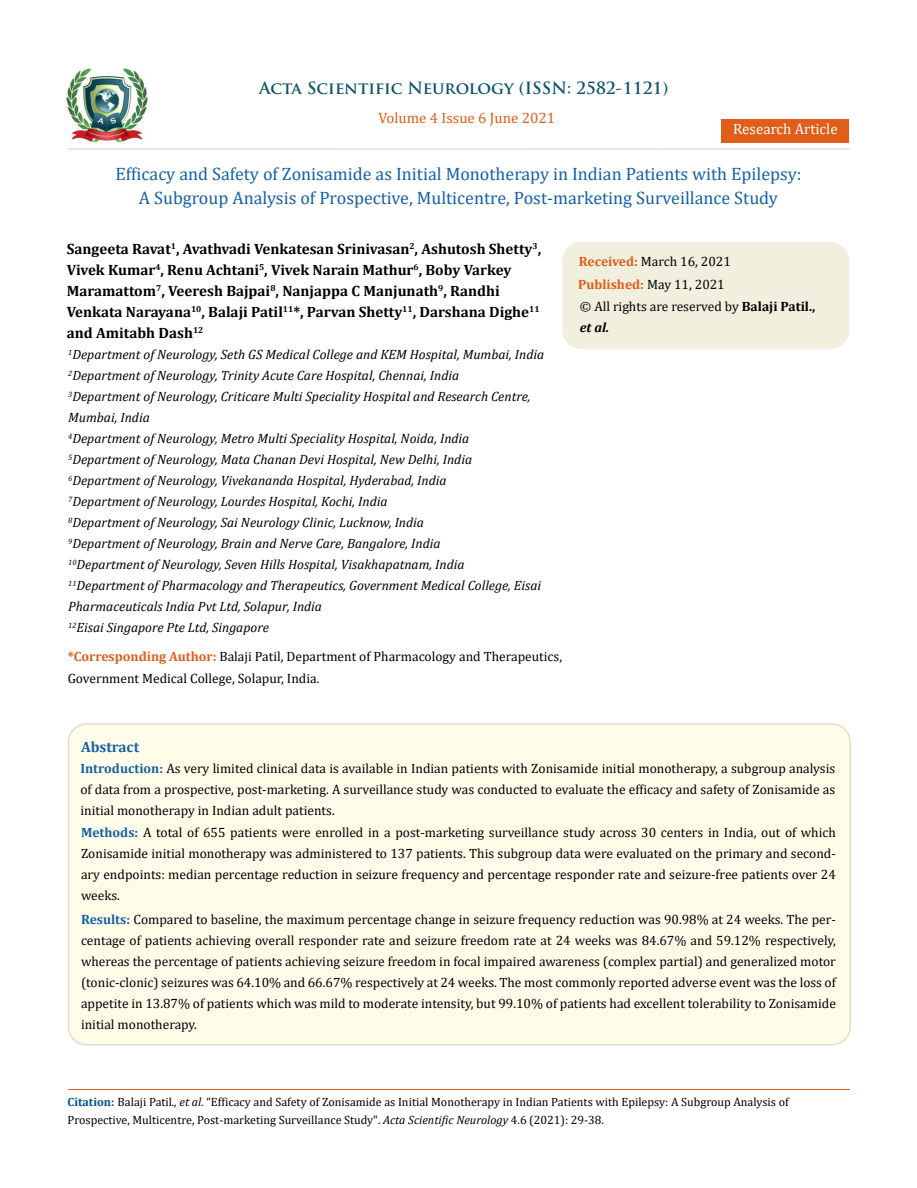
<style>
.page{position:relative;width:917px;height:1188px;background:#fff}
.page>*{position:absolute;margin:0;border:0;box-sizing:border-box;transform-origin:0 0}
.t1{font:18px/24px "Cambria";color:#1560a6;text-align:center}
.t2{font:700 16.5px "Trajan Pro";color:#0e546a}
.t3{font:700 15px/21px "Cambria";color:#000}
.t4{font:15px "Cambria";color:#e05d1a}
.t5{font:15px "Cambria";color:#fff}
.t6{font:700 15px "Cambria";color:#1560a6}
.t7{font:13.5px/21px "Cambria";color:#000}
.t8{font:italic 13.5px/21px "Cambria";color:#000}
.t9{font:12px/18px "Cambria";color:#000}
.s1{font-weight:700;color:#e05d1a}
.s2{font-weight:700}
.s3{font-weight:700;font-style:italic}
.s4{font-weight:700;color:#1560a6}
.s5{font-weight:700;color:#035089}
.s6{font-style:italic}
</style>
<div class="page">
<img style="left:67px;top:68px;width:80px;height:74px">
<div style="left:721px;top:119px;width:128px;height:23px;background:#e05d1a"></div>
<div style="left:563px;top:243px;width:285px;height:105px;background:#f1f0de;border-radius:18px"></div>
<div style="left:562px;top:242px;width:287px;height:107px;border:2px solid #f1f0de;border-radius:18px"></div>
<div style="left:68px;top:724px;width:782px;height:321px;background:#fffde9;border-radius:18px"></div>
<div style="left:68px;top:723px;width:782px;height:323px;border:2px solid #e0dfcd;border-radius:18px"></div>
<hr style="left:68px;top:1090px;width:781px;height:1px;background:#e05d1a">
<hr style="left:67px;top:148px;width:782px;height:2px;background:#e0dfcd">
<p class="t2" style="left:259px;top:77px;width:411px">Acta Scientific Neurology (ISSN: 2582-1121)</p>
<p class="t4" style="left:378px;top:109px;width:178px">Volume 4 Issue 6 June 2021</p>
<p class="t5" style="left:733px;top:120px;width:106px">Research Article</p>
<h1 class="t1" style="left:115px;top:162px;width:687px">Efficacy and Safety of Zonisamide as Initial Monotherapy in Indian Patients with Epilepsy:<br>A Subgroup Analysis of Prospective, Multicentre, Post-marketing Surveillance Study</h1>
<p class="t3" style="left:67px;top:238px;width:476px">Sangeeta Ravat<sup>1</sup>, Avathvadi Venkatesan Srinivasan<sup>2</sup>, Ashutosh Shetty<sup>3</sup>, Vivek Kumar<sup>4</sup>, Renu Achtani<sup>5</sup>, Vivek Narain Mathur<sup>6</sup>, Boby Varkey Maramattom<sup>7</sup>, Veeresh Bajpai<sup>8</sup>, Nanjappa C Manjunath<sup>9</sup>, Randhi Venkata Narayana<sup>10</sup>, Balaji Patil<sup>11</sup>*, Parvan Shetty<sup>11</sup>, Darshana Dighe<sup>11 </sup>and Amitabh Dash<sup>12</sup></p>
<p class="t8" style="left:68px;top:344px;width:477px"><sup>1</sup>Department of Neurology, Seth GS Medical College and KEM Hospital, Mumbai, India <sup>2</sup>Department of Neurology, Trinity Acute Care Hospital, Chennai, India<br><sup>3</sup>Department of Neurology, Criticare Multi Speciality Hospital and Research Centre, Mumbai, India<br><sup>4</sup>Department of Neurology, Metro Multi Speciality Hospital, Noida, India <sup>5</sup>Department of Neurology, Mata Chanan Devi Hospital, New Delhi, India <sup>6</sup>Department of Neurology, Vivekananda Hospital, Hyderabad, India<br><sup>7</sup>Department of Neurology, Lourdes Hospital, Kochi, India<br><sup>8</sup>Department of Neurology, Sai Neurology Clinic, Lucknow, India<br><sup>9</sup>Department of Neurology, Brain and Nerve Care, Bangalore, India<br><sup>10</sup>Department of Neurology, Seven Hills Hospital, Visakhapatnam, India <sup>11</sup>Department of Pharmacology and Therapeutics, Government Medical College, Eisai Pharmaceuticals India Pvt Ltd, Solapur, India<br><sup>12</sup>Eisai Singapore Pte Ltd, Singapore</p>
<p class="t7" style="left:68px;top:646px;width:496px"><span class="s1">*Corresponding Author:</span> Balaji Patil, Department of Pharmacology and Therapeutics,<br>Government Medical College, Solapur, India.</p>
<p class="t7" style="left:578px;top:250px;width:154px;line-height:23px"><span class="s1">Received:</span> March 16, 2021<br><span class="s1">Published:</span> May 11, 2021</p>
<p class="t7" style="left:580px;top:295px;width:237px">© All rights are reserved by <span class="s2">Balaji Patil., </span><span class="s3">et al.</span></p>
<p class="t6" style="left:81px;top:737px;width:60px">Abstract</p>
<p class="t7" style="left:80px;top:758px;width:757px"><span class="s4">Introduction:</span> As very limited clinical data is available in Indian patients with Zonisamide initial monotherapy, a subgroup analysis of data from a prospective, post-marketing. A surveillance study was conducted to evaluate the efficacy and safety of Zonisamide as initial monotherapy in Indian adult patients.<br><span class="s4">Methods:</span> A total of 655 patients were enrolled in a post-marketing surveillance study across 30 centers in India, out of which Zonisamide initial monotherapy was administered to 137 patients. This subgroup data were evaluated on the primary and second&shy;ary endpoints: median percentage reduction in seizure frequency and percentage responder rate and seizure-free patients over 24 weeks.</p>
<p class="t7" style="left:81px;top:909px;width:756px;text-align:justify"><span class="s4">Results:</span> Compared to baseline, the maximum percentage change in seizure frequency reduction was 90.98% at 24 weeks. The per&shy;centage of patients achieving overall responder rate and seizure freedom rate at 24 weeks was 84.67% and 59.12% respectively, whereas the percentage of patients achieving seizure freedom in focal impaired awareness (complex partial) and generalized motor (tonic-clonic) seizures was 64.10% and 66.67% respectively at 24 weeks. The most commonly reported adverse event was the loss of appetite in 13.87% of patients which was mild to moderate intensity, but 99.10% of patients had excellent tolerability to Zonisamide initial monotherapy.</p>
<p class="t9" style="left:68px;top:1093px;width:722px"><span class="s5">Citation:</span> Balaji Patil<span class="s6">., et al.</span> “Efficacy and Safety of Zonisamide as Initial Monotherapy in Indian Patients with Epilepsy: A Subgroup Analysis of<br>Prospective, Multicentre, Post-marketing Surveillance Study". <span class="s6">Acta Scientific Neurology</span> 4.6 (2021): 29-38.</p>
</div>
